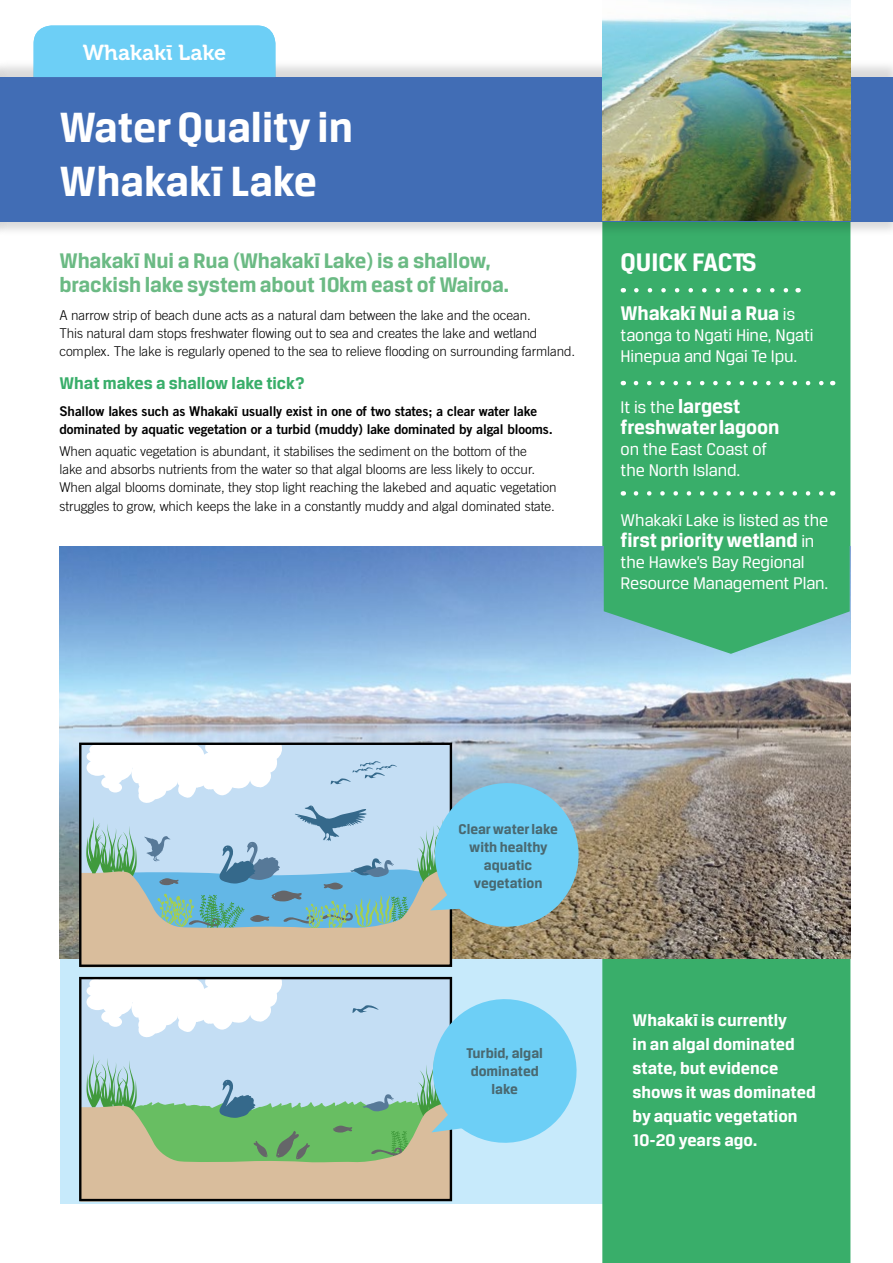
<style>
.page{position:relative;width:893px;height:1263px;background:#fff}
.page>*{position:absolute;margin:0;border:0;box-sizing:border-box;transform-origin:0 0}
.t1{font:700 45px/54px "Breuer Text";color:#fff}
.t2{font:700 27px "Breuer Text";color:#fff}
.t3{font:700 22.5px/24px "Breuer Text";letter-spacing:-.01em;color:#6bba84}
.t4{font:21.6px "Museo 700";color:#fff}
.t5{font:700 21px "Breuer Text";letter-spacing:-.01em;color:#fff}
.t6{font:18px/21px "Breuer Text";letter-spacing:-.01em;color:#fff}
.t7{font:700 18px/24px "Breuer Text";color:#fff}
.t8{font:700 18px "Breuer Text";color:#39ae6a}
.t9{font:700 15px/18px "Breuer Text";color:#496870;text-align:center}
.t10{font:300 13.5px/18px "Trade Gothic LT Maori";letter-spacing:-.01em;color:#000}
.t11{font:13.5px/18px "Trade Gothic LT Maori Bd 2";letter-spacing:-.01em;color:#000}
.s1{font-weight:400;font-size:18px}
.s2{font-weight:700;font-size:21px}
</style>
<div class="page">
<div style="left:60px;top:549px;width:789px;height:654px;background:#c7eafb"></div>
<div style="left:602px;top:237px;width:248px;height:1026px;background:#39ae6a"></div>
<img style="left:60px;top:547px;width:790px;height:412px">
<div style="left:604px;top:237px;width:246px;height:417px;background:#39ae6a"></div>
<div style="left:0;top:59px;width:893px;height:90px;background:#000;opacity:.15"></div>
<div style="left:0;top:158px;width:893px;height:79px;background:#000;opacity:.15"></div>
<div style="left:0;top:77px;width:893px;height:144px;background:#416db5"></div>
<img style="left:602px;top:0;width:248px;height:221px">
<svg style="left:636px;top:288px;width:155px;height:4px"></svg>
<svg style="left:636px;top:381px;width:190px;height:4px"></svg>
<svg style="left:636px;top:491px;width:190px;height:5px"></svg>
<div style="left:34px;top:26px;width:241px;height:51px;background:#6dcff6"></div>
<svg style="left:80px;top:744px;width:507px;height:223px"></svg>
<svg style="left:80px;top:979px;width:497px;height:223px"></svg>
<h3 class="t4" style="left:83px;top:40px;width:145px">Whakakī Lake</h3>
<h1 class="t1" style="left:60px;top:100px;width:295px">Water Quality in<br>Whakakī Lake</h1>
<h3 class="t3" style="left:59px;top:248px;width:451px">Whakakī Nui a Rua (Whakakī Lake) is a shallow, brackish lake system about 10km east of Wairoa.</h3>
<p class="t10" style="left:59px;top:306px;width:517px">A narrow strip of beach dune acts as a natural dam between the lake and the ocean.<br>This natural dam stops freshwater flowing out to sea and creates the lake and wetland complex. The lake is regularly opened to the sea to relieve flooding on surrounding farmland.</p>
<h3 class="t8" style="left:60px;top:373px;width:247px">What makes a shallow lake tick?</h3>
<p class="t11" style="left:60px;top:402px;width:495px">Shallow lakes such as Whakakī usually exist in one of two states; a clear water lake dominated by aquatic vegetation or a turbid (muddy) lake dominated by algal blooms.</p>
<p class="t10" style="left:60px;top:442px;width:498px">When aquatic vegetation is abundant, it stabilises the sediment on the bottom of the<br>lake and absorbs nutrients from the water so that algal blooms are less likely to occur.<br>When algal blooms dominate, they stop light reaching the lakebed and aquatic vegetation</p>
<p class="t10" style="left:60px;top:497px;width:497px">struggles to grow, which keeps the lake in a constantly muddy and algal dominated state.</p>
<h2 class="t2" style="left:621px;top:248px;width:138px">QUICK FACTS</h2>
<h3 class="t5" style="left:621px;top:301px;width:176px">Whakakī Nui a Rua <span class="s1">is</span></h3>
<h3 class="t6" style="left:621px;top:324px;width:194px">taonga to Ngati Hine, Ngati<br>Hinepua and Ngai Te Ipu.</h3>
<h3 class="t6" style="left:621px;top:396px;width:121px">It is the <span class="s2">largest</span></h3>
<h3 class="t5" style="left:621px;top:415px;width:160px">freshwater lagoon</h3>
<h3 class="t6" style="left:621px;top:438px;width:148px">on the East Coast of the North Island.</h3>
<h3 class="t6" style="left:621px;top:510px;width:209px">Whakakī Lake is listed as the</h3>
<h3 class="t5" style="left:621px;top:529px;width:195px">first priority wetland <span class="s1">in</span></h3>
<h3 class="t6" style="left:621px;top:552px;width:209px">the Hawke’s Bay Regional<br>Resource Management Plan.</h3>
<p class="t9" style="left:458px;top:819px;width:101px">Clear water lake with healthy aquatic vegetation</p>
<p class="t9" style="left:467px;top:1044px;width:78px">Turbid, algal dominated lake</p>
<h3 class="t7" style="left:633px;top:1008px;width:185px">Whakakī is currently<br>in an algal dominated state, but evidence shows it was dominated by aquatic vegetation<br>10-20 years ago.</h3>
</div>
